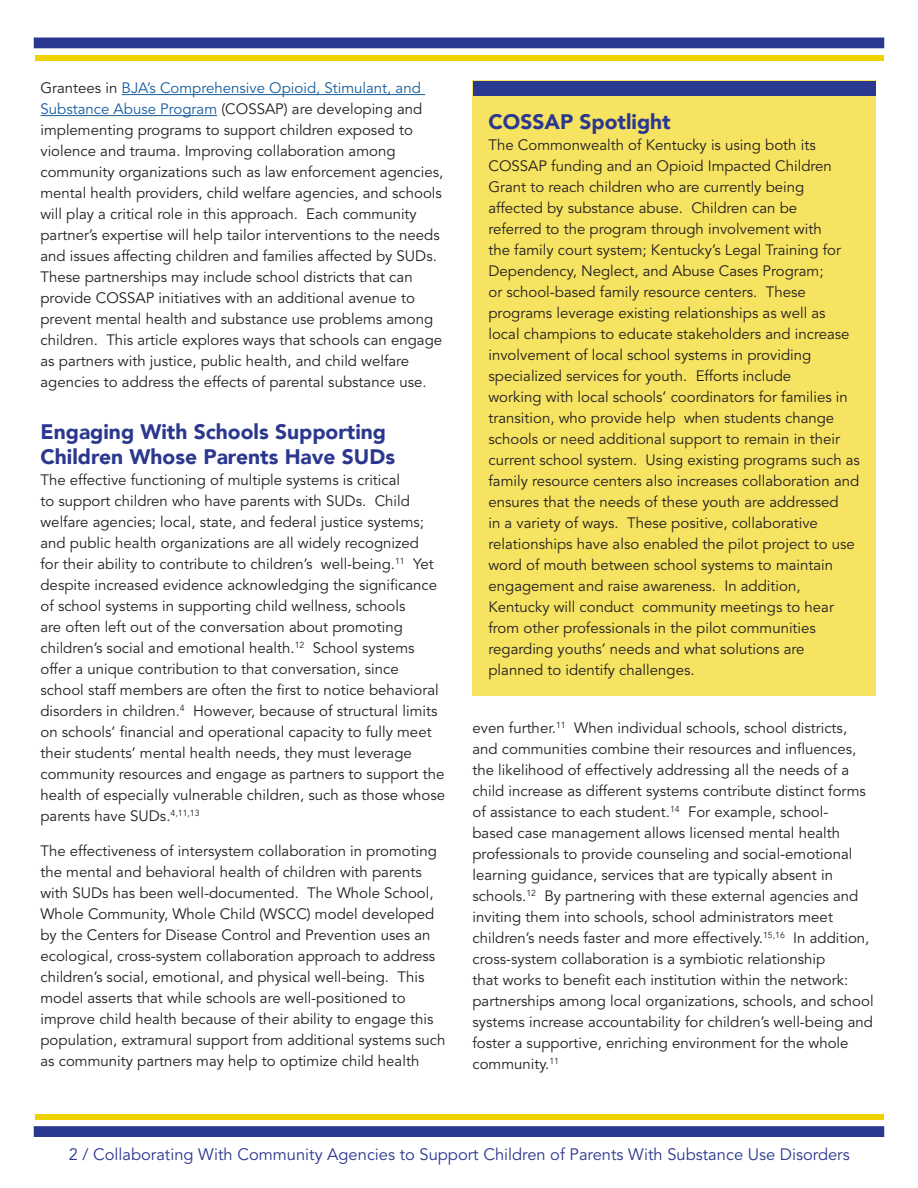
<style>
.page{position:relative;width:918px;height:1188px;background:#fff}
.page>*{position:absolute;margin:0;border:0;box-sizing:border-box;transform-origin:0 0}
.subhead_one{font:900 21px/25.2px "Avenir LT";color:#2b388f}
.t1{font:16.5px "Avenir LT Std";color:#2b388f}
.body_text{font:15px/21px "Avenir LT Std";color:#231f20}
.s1{color:#175d9e}
</style>
<div class="page">
<div style="left:34px;top:38px;width:850px;height:10px;background:#2b388f"></div>
<div style="left:35px;top:55px;width:849px;height:5px;background:#f0d200"></div>
<div style="left:34px;top:1126px;width:850px;height:11px;background:#2b388f;border:2px solid #2b388f"></div>
<div style="left:35px;top:1114px;width:849px;height:6px;background:#f0d200"></div>
<div style="left:472px;top:80px;width:404px;height:616px;background:#f6e361"></div>
<hr style="left:122px;top:94px;width:303px;height:1px;background:#175d9e">
<hr style="left:40px;top:115px;width:177px;height:1px;background:#175d9e">
<div style="left:473px;top:81px;width:403px;height:14px;background:#2b388f"></div>
<p class="body_text" style="left:40px;top:78px;width:404px">Grantees in <span class="s1">BJA’s Comprehensive Opioid, Stimulant, and Substance Abuse Program</span> (COSSAP) are developing and implementing programs to support children exposed to violence and trauma. Improving collaboration among community organizations such as law enforcement agencies, mental health providers, child welfare agencies, and schools will play a critical role in this approach. Each community partner’s expertise will help tailor interventions to the needs and issues affecting children and families affected by SUDs.<br>These partnerships may include school districts that can provide COSSAP initiatives with an additional avenue to prevent mental health and substance use problems among children. This article explores ways that schools can engage as partners with justice, public health, and child welfare agencies to address the effects of parental substance use.</p>
<p class="subhead_one" style="left:40px;top:419px;width:356px">Engaging With Schools Supporting<br>Children Whose Parents Have SUDs</p>
<p class="body_text" style="left:40px;top:470px;width:406px">The effective functioning of multiple systems is critical<br>to support children who have parents with SUDs. Child welfare agencies; local, state, and federal justice systems; and public health organizations are all widely recognized<br>for their ability to contribute to children’s well-being.<sup>11</sup> Yet despite increased evidence acknowledging the significance of school systems in supporting child wellness, schools<br>are often left out of the conversation about promoting children’s social and emotional health.<sup>12</sup> School systems offer a unique contribution to that conversation, since school staff members are often the first to notice behavioral disorders in children.<sup>4</sup> However, because of structural limits on schools’ financial and operational capacity to fully meet their students’ mental health needs, they must leverage community resources and engage as partners to support the health of especially vulnerable children, such as those whose parents have SUDs.<sup>4,11,13</sup></p>
<p class="body_text" style="left:40px;top:841px;width:407px">The effectiveness of intersystem collaboration in promoting the mental and behavioral health of children with parents with SUDs has been well-documented. The Whole School, Whole Community, Whole Child (WSCC) model developed by the Centers for Disease Control and Prevention uses an ecological, cross-system collaboration approach to address children’s social, emotional, and physical well-being. This model asserts that while schools are well-positioned to improve child health because of their ability to engage this population, extramural support from additional systems such as community partners may help to optimize child health</p>
<p class="subhead_one" style="left:488px;top:108px;width:184px">COSSAP Spotlight</p>
<p class="body_text" style="left:488px;top:134px;width:373px">The Commonwealth of Kentucky is using both its COSSAP funding and an Opioid Impacted Children Grant to reach children who are currently being affected by substance abuse. Children can be<br>referred to the program through involvement with<br>the family court system; Kentucky’s Legal Training for Dependency, Neglect, and Abuse Cases Program;<br>or school-based family resource centers. These programs leverage existing relationships as well as local champions to educate stakeholders and increase involvement of local school systems in providing specialized services for youth. Efforts include<br>working with local schools’ coordinators for families in transition, who provide help when students change schools or need additional support to remain in their current school system. Using existing programs such as family resource centers also increases collaboration and ensures that the needs of these youth are addressed<br>in a variety of ways. These positive, collaborative relationships have also enabled the pilot project to use word of mouth between school systems to maintain engagement and raise awareness. In addition, Kentucky will conduct community meetings to hear from other professionals in the pilot communities regarding youths’ needs and what solutions are planned to identify challenges.</p>
<p class="body_text" style="left:472px;top:718px;width:403px">even further.<sup>11</sup> When individual schools, school districts, and communities combine their resources and influences, the likelihood of effectively addressing all the needs of a child increase as different systems contribute distinct forms of assistance to each student.<sup>14</sup> For example, school-<br>based case management allows licensed mental health professionals to provide counseling and social-emotional learning guidance, services that are typically absent in schools.<sup>12</sup> By partnering with these external agencies and inviting them into schools, school administrators meet children’s needs faster and more effectively.<sup>15,16</sup> In addition, cross-system collaboration is a symbiotic relationship<br>that works to benefit each institution within the network: partnerships among local organizations, schools, and school systems increase accountability for children’s well-being and foster a supportive, enriching environment for the whole community.<sup>11</sup></p>
<p class="t1" style="left:69px;top:1145px;width:783px">2 / Collaborating With Community Agencies to Support Children of Parents With Substance Use Disorders</p>
</div>
